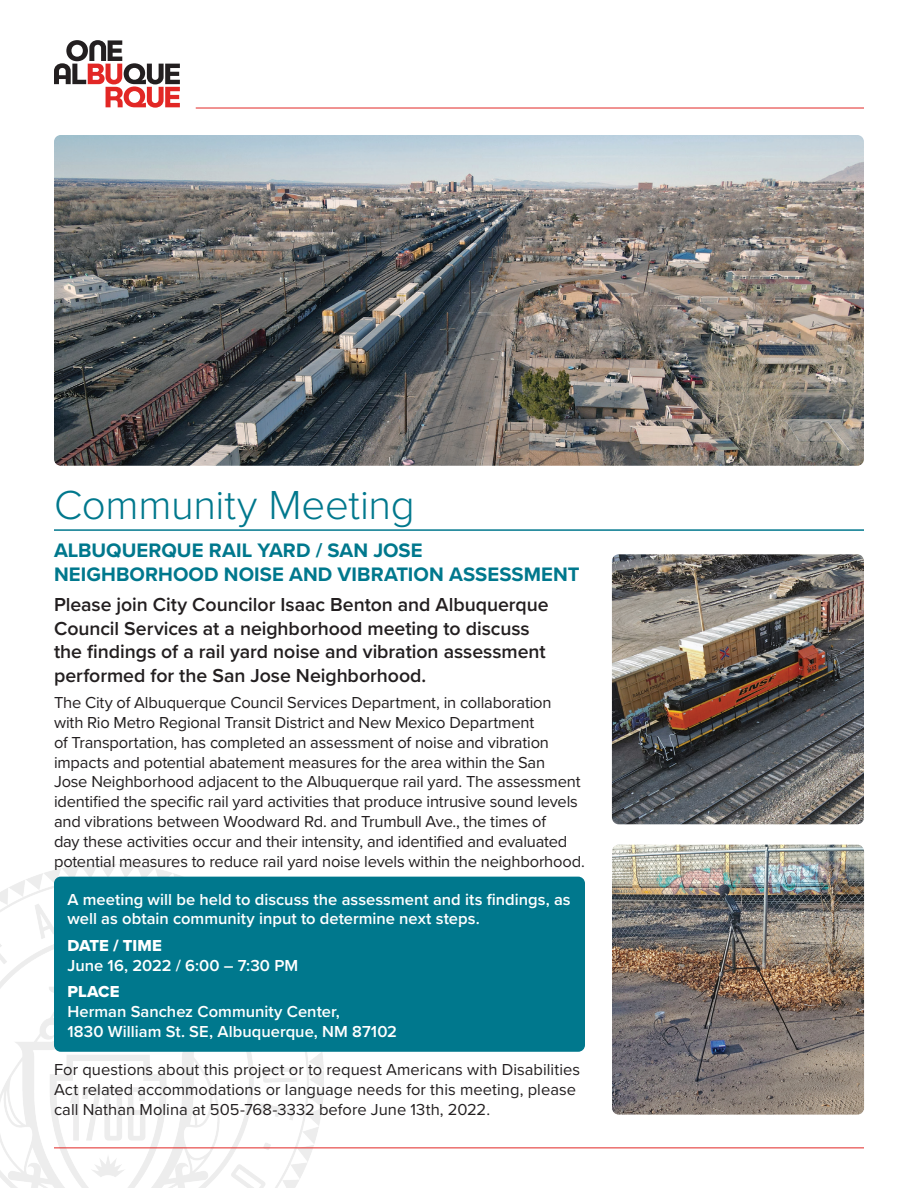
<style>
.page{position:relative;width:918px;height:1188px;background:#fff}
.page>*{position:absolute;margin:0;border:0;box-sizing:border-box;transform-origin:0 0}
.t1{font:300 42px "Proxima Nova";letter-spacing:-.01em;color:#00788d}
.t2{font:700 20.25px/24.3px "Proxima Nova";letter-spacing:.005em;color:#00788d}
.t3{font:600 19.5px/23.4px "Proxima Nova";letter-spacing:-.005em;color:#231f20}
.t4{font:16.5px/19.8px "Proxima Nova";letter-spacing:-.01em;color:#231f20}
.t5{font:600 16.5px/19.8px "Proxima Nova";color:#fff}
.t6{font:16.5px "Proxima Nova Extrabld";letter-spacing:-.005em;color:#fff}
</style>
<div class="page">
<img style="left:0;top:864px;width:324px;height:324px">
<svg style="left:54px;top:40px;width:126px;height:68px"></svg>
<hr style="left:196px;top:108px;width:668px;height:1px;background:#e22725">
<hr style="left:54px;top:1148px;width:810px;height:1px;background:#e22725">
<hr style="left:54px;top:529px;width:810px;height:2px;background:#00788d">
<div style="left:54px;top:877px;width:531px;height:175px;background:#00788d;border-radius:7px"></div>
<img style="left:54px;top:135px;width:810px;height:331px">
<img style="left:612px;top:554px;width:252px;height:270px">
<img style="left:612px;top:845px;width:252px;height:270px">
<h1 class="t1" style="left:54px;top:474px;width:362px">Community Meeting</h1>
<p class="t2" style="left:54px;top:538px;width:527px">ALBUQUERQUE RAIL YARD / SAN JOSE<br>NEIGHBORHOOD NOISE AND VIBRATION ASSESSMENT</p>
<p class="t3" style="left:54px;top:593px;width:496px">Please join City Councilor Isaac Benton and Albuquerque Council Services at a neighborhood meeting to discuss the findings of a rail yard noise and vibration assessment performed for the San Jose Neighborhood.</p>
<p class="t4" style="left:54px;top:692px;width:532px">The City of Albuquerque Council Services Department, in collaboration with Rio Metro Regional Transit District and New Mexico Department<br>of Transportation, has completed an assessment of noise and vibration impacts and potential abatement measures for the area within the San<br>Jose Neighborhood adjacent to the Albuquerque rail yard. The assessment identified the specific rail yard activities that produce intrusive sound levels and vibrations between Woodward Rd. and Trumbull Ave., the times of<br>day these activities occur and their intensity, and identified and evaluated potential measures to reduce rail yard noise levels within the neighborhood.</p>
<p class="t5" style="left:68px;top:889px;width:505px">A meeting will be held to discuss the assessment and its findings, as well as obtain community input to determine next steps.</p>
<p class="t6" style="left:68px;top:933px;width:96px">DATE / TIME</p>
<p class="t5" style="left:68px;top:955px;width:232px">June 16, 2022 / 6:00 – 7:30 PM</p>
<p class="t6" style="left:68px;top:979px;width:53px">PLACE</p>
<p class="t5" style="left:68px;top:1001px;width:331px">Herman Sanchez Community Center,<br>1830 William St. SE, Albuquerque, NM 87102</p>
<p class="t4" style="left:54px;top:1059px;width:528px">For questions about this project or to request Americans with Disabilities<br>Act related accommodations or language needs for this meeting, please call Nathan Molina at 505-768-3332 before June 13th, 2022.</p>
</div>
